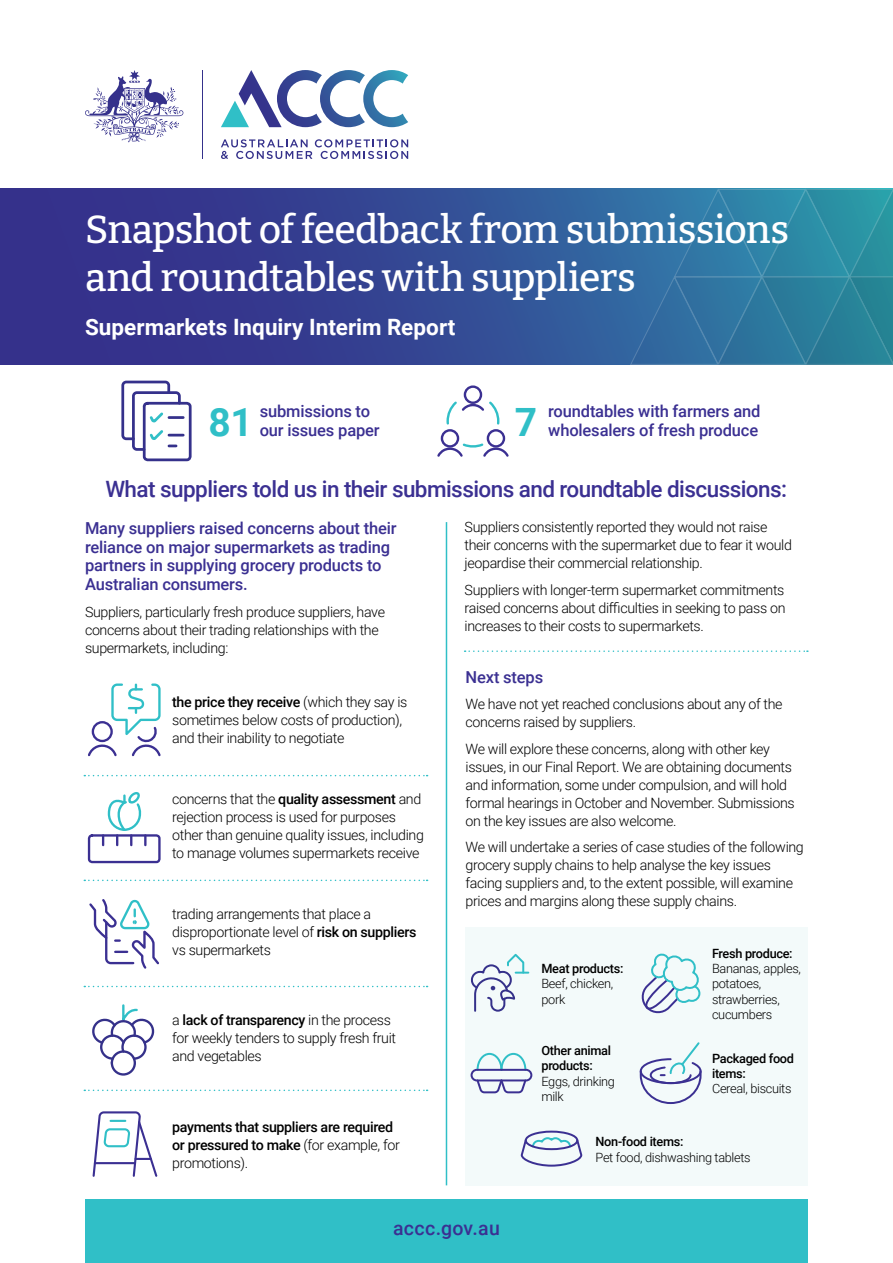
<style>
.page{position:relative;width:893px;height:1263px;background:#fff}
.page>*{position:absolute;margin:0;border:0;box-sizing:border-box;transform-origin:0 0}
.Cover_Title{font:500 39px/48px "Bitter";letter-spacing:-.02em;color:#fff}
.t1{font:700 39px "Roboto";color:#30bfc7}
._02_Heading_1{font:500 22.5px "Roboto";letter-spacing:-.025em;color:#3b3092}
.Cover_Subtitle{font:700 22.5px "Roboto";color:#fff}
.t2{font:500 19.5px "Roboto";letter-spacing:.02em;color:#3b3092}
._02_Heading_2{font:500 16.5px/18.8px "Roboto";letter-spacing:-.01em;color:#3b3092}
._01_Body_text{font:300 14.25px/18px "Roboto";letter-spacing:-.025em;color:#000}
._01_Body_text-2{font:500 14.25px/18px "Roboto";letter-spacing:-.025em;color:#000}
._01_Body_text-3{font:300 12.75px/15.3px "Roboto";letter-spacing:-.025em;color:#000}
._01_Body_text-4{font:500 12.75px/15.3px "Roboto";letter-spacing:-.025em;color:#000}
.s1{font-weight:500}
.s2{font-weight:300}
</style>
<div class="page">
<div style="left:466px;top:927px;width:342px;height:258px;background:#f3fafa"></div>
<hr style="left:202px;top:70px;width:1px;height:89px;background:#35318b">
<svg style="left:85px;top:70px;width:98px;height:72px"></svg>
<svg style="left:221px;top:70px;width:187px;height:57px"></svg>
<svg style="left:221px;top:139px;width:187px;height:20px"></svg>
<svg style="left:0;top:189px;width:586px;height:175px;background:#344090"></svg>
<svg style="left:586px;top:189px;width:307px;height:176px;background:#2f7ba1"></svg>
<div style="left:85px;top:1199px;width:723px;height:64px;background:#30bfc7"></div>
<svg style="left:88px;top:683px;width:73px;height:74px"></svg>
<div style="left:88px;top:834px;width:73px;height:29px;border:2px solid #3b3092;border-radius:3px"></div>
<svg style="left:102px;top:792px;width:45px;height:53px"></svg>
<svg style="left:89px;top:899px;width:70px;height:70px"></svg>
<div style="left:111px;top:1050px;width:25px;height:25px;border:2px solid #35318a;border-radius:11px"></div>
<svg style="left:92px;top:1004px;width:63px;height:57px"></svg>
<svg style="left:92px;top:1111px;width:66px;height:66px"></svg>
<hr style="left:95px;top:1162px;width:40px;height:2px;background:#3b3092">
<hr style="left:446px;top:522px;width:1px;height:663px;background:#30bfc7">
<svg style="left:641px;top:953px;width:60px;height:61px"></svg>
<svg style="left:639px;top:1042px;width:63px;height:62px"></svg>
<svg style="left:471px;top:953px;width:57px;height:59px"></svg>
<svg style="left:476px;top:1052px;width:51px;height:17px"></svg>
<div style="left:471px;top:1069px;width:61px;height:12px;border:2px solid #3b3092;border-radius:5px"></div>
<svg style="left:475px;top:1078px;width:53px;height:16px"></svg>
<svg style="left:520px;top:1136px;width:63px;height:31px"></svg>
<div style="left:525px;top:1130px;width:53px;height:20px;border:2px solid #3b3092;border-radius:50%"></div>
<svg style="left:84px;top:986px;width:344px;height:1px"></svg>
<svg style="left:84px;top:775px;width:344px;height:1px"></svg>
<svg style="left:465px;top:650px;width:343px;height:2px"></svg>
<svg style="left:84px;top:1089px;width:344px;height:2px"></svg>
<svg style="left:84px;top:880px;width:344px;height:1px"></svg>
<div style="left:143px;top:402px;width:49px;height:59px;border:3px solid #35318b;border-radius:4px"></div>
<svg style="left:121px;top:381px;width:62px;height:71px"></svg>
<div style="left:441px;top:429px;width:18px;height:19px;border:2px solid #3b3092;border-radius:50%"></div>
<div style="left:487px;top:429px;width:18px;height:19px;border:2px solid #3b3092;border-radius:50%"></div>
<div style="left:464px;top:385px;width:18px;height:19px;border:2px solid #3b3092;border-radius:50%"></div>
<svg style="left:437px;top:442px;width:72px;height:15px"></svg>
<svg style="left:446px;top:399px;width:54px;height:26px"></svg>
<p class="Cover_Title" style="left:85px;top:203px;width:706px">Snapshot of feedback from submissions and roundtables with suppliers</p>
<p class="Cover_Subtitle" style="left:85px;top:311px;width:372px">Supermarkets Inquiry Interim Report</p>
<p class="t1" style="left:208px;top:394px;width:46px">81</p>
<p class="_02_Heading_2" style="left:260px;top:401px;width:122px">submissions to our issues paper</p>
<p class="_02_Heading_2" style="left:548px;top:401px;width:214px">roundtables with farmers and</p>
<p class="t1" style="left:515px;top:394px;width:24px">7</p>
<p class="_02_Heading_2" style="left:548px;top:420px;width:211px">wholesalers of fresh produce</p>
<p class="_02_Heading_1" style="left:105px;top:473px;width:683px">What suppliers told us in their submissions and roundtable discussions:</p>
<p class="_02_Heading_2" style="left:85px;top:518px;width:313px">Many suppliers raised concerns about their reliance on major supermarkets as trading partners in supplying grocery products to Australian consumers.</p>
<p class="_01_Body_text" style="left:85px;top:602px;width:302px">Suppliers, particularly fresh produce suppliers, have concerns about their trading relationships with the supermarkets, including:</p>
<p class="_01_Body_text" style="left:172px;top:692px;width:237px"><span class="s1">the price they receive</span> (which they say is sometimes below costs of production), and their inability to negotiate</p>
<p class="_01_Body_text" style="left:172px;top:789px;width:253px">concerns that the <span class="s1">quality assessment</span> and rejection process is used for purposes other than genuine quality issues, including to manage volumes supermarkets receive</p>
<p class="_01_Body_text" style="left:172px;top:904px;width:246px">trading arrangements that place a disproportionate level of <span class="s1">risk on suppliers </span>vs supermarkets</p>
<p class="_01_Body_text" style="left:172px;top:1011px;width:225px">a <span class="s1">lack of transparency</span> in the process for weekly tenders to supply fresh fruit and vegetables</p>
<p class="_01_Body_text-2" style="left:172px;top:1117px;width:229px">payments that suppliers are required or pressured to make <span class="s2">(for example, for promotions).</span></p>
<p class="_01_Body_text" style="left:465px;top:517px;width:329px">Suppliers consistently reported they would not raise their concerns with the supermarket due to fear it would jeopardise their commercial relationship.</p>
<p class="_01_Body_text" style="left:465px;top:580px;width:322px;text-align:justify">Suppliers with longer-term supermarket commitments raised concerns about difficulties in seeking to pass on increases to their costs to supermarkets.</p>
<p class="_02_Heading_2" style="left:466px;top:667px;width:79px">Next steps</p>
<p class="_01_Body_text" style="left:466px;top:695px;width:319px">We have not yet reached conclusions about any of the concerns raised by suppliers.</p>
<p class="_01_Body_text" style="left:466px;top:739px;width:331px">We will explore these concerns, along with other key issues, in our Final Report. We are obtaining documents and information, some under compulsion, and will hold formal hearings in October and November. Submissions on the key issues are also welcome.</p>
<p class="_01_Body_text" style="left:466px;top:838px;width:340px">We will undertake a series of case studies of the following grocery supply chains to help analyse the key issues facing suppliers and, to the extent possible, will examine prices and margins along these supply chains.</p>
<p class="_01_Body_text-3" style="left:712px;top:945px;width:90px"><span class="s1">Fresh produce:<br></span>Bananas, apples, potatoes, strawberries, cucumbers</p>
<p class="_01_Body_text-4" style="left:712px;top:1050px;width:84px">Packaged food items:<br><span class="s2">Cereal, biscuits</span></p>
<p class="_01_Body_text-3" style="left:541px;top:960px;width:84px"><span class="s1">Meat products:<br></span>Beef, chicken, pork</p>
<p class="_01_Body_text-4" style="left:541px;top:1042px;width:75px">Other animal products:<br><span class="s2">Eggs, drinking milk</span></p>
<p class="_01_Body_text-3" style="left:596px;top:1133px;width:157px"><span class="s1">Non-food items:<br></span>Pet food, dishwashing tablets</p>
<h3 class="t2" style="left:393px;top:1214px;width:108px">accc.gov.au</h3>
</div>
